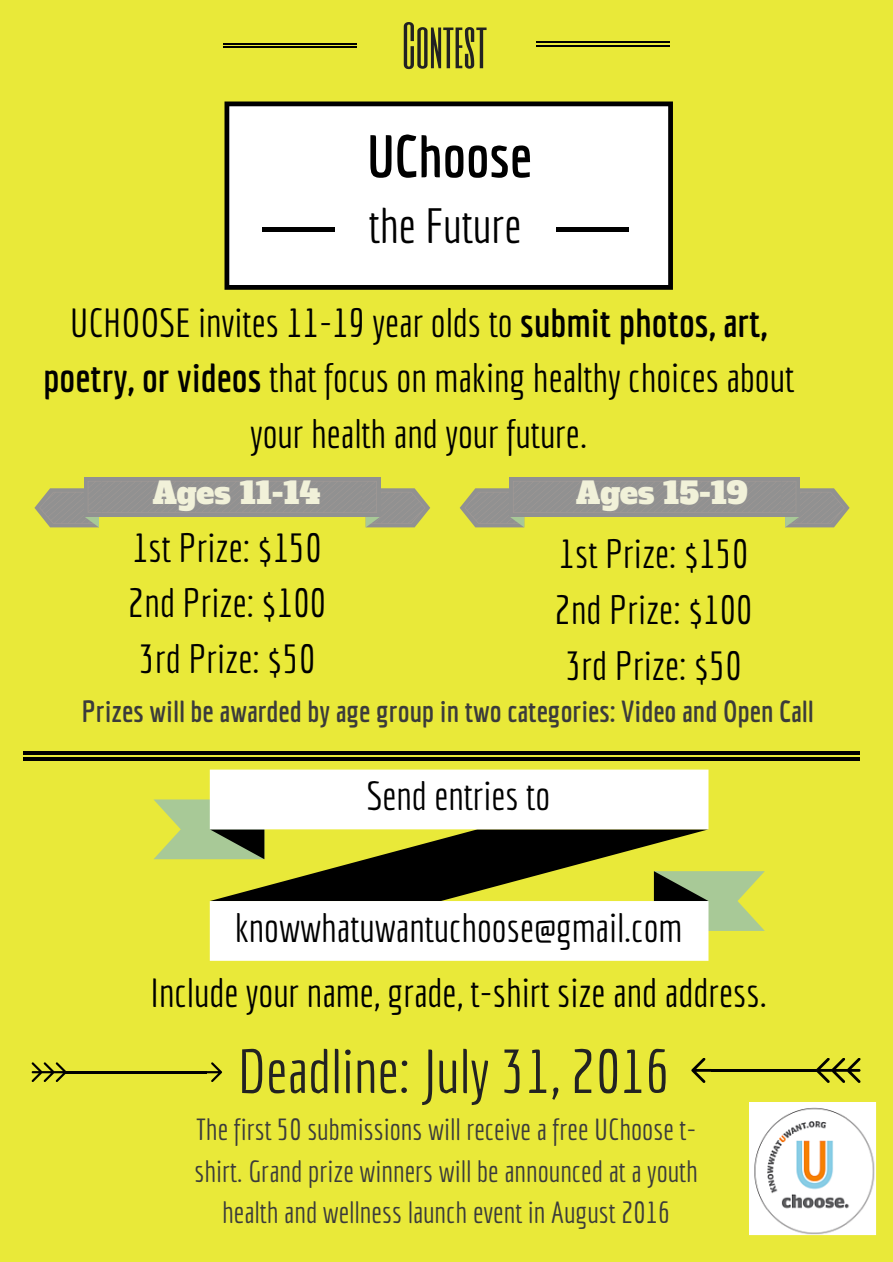
<style>
.page{position:relative;width:893px;height:1262px;background:#fff}
.page>*{position:absolute;margin:0;border:0;box-sizing:border-box;transform-origin:0 0}
.t1{font:60.38px "Economica";color:#222}
.t2{font:700 58.57px "Economica";color:#000}
.t3{font:54.3px "Six Caps";color:#222}
.t4{font:48.3px "Economica";color:#000}
.t5{font:39.67px/55.7px "Economica";color:#000;text-align:justify}
.t6{font:39.6px "Economica";color:#000}
.t7{font:30.3px "Alfa Slab One";color:#f1f1d9}
.t8{font:29.78px/41.6px "Economica";color:#3b3b3b;text-align:center}
.t9{font:700 29.78px "Economica";color:#3b3b3b}
.s1{font-weight:700}
</style>
<div class="page">
<div style="left:0;top:0;width:892px;height:1262px;background:#e9e939"></div>
<svg style="left:224px;top:102px;width:449px;height:188px;fill:#fff"></svg>
<hr style="left:556px;top:227px;width:73px;height:4px;background:#000">
<hr style="left:262px;top:227px;width:72px;height:4px;background:#000">
<hr style="left:23px;top:751px;width:836px;height:4px;background:#000">
<hr style="left:23px;top:758px;width:836px;height:3px;background:#000">
<hr style="left:223px;top:43px;width:133px;height:2px;background:#000">
<hr style="left:223px;top:47px;width:133px;height:1px;background:#000">
<hr style="left:537px;top:42px;width:133px;height:1px;background:#000">
<hr style="left:537px;top:45px;width:133px;height:2px;background:#000">
<svg style="left:153px;top:770px;width:611px;height:191px"></svg>
<svg style="left:206px;top:1062px;width:16px;height:20px"></svg>
<hr style="left:66px;top:1071px;width:141px;height:2px;background:#000">
<svg style="left:32px;top:1062px;width:34px;height:20px"></svg>
<svg style="left:691px;top:1058px;width:20px;height:25px"></svg>
<hr style="left:711px;top:1069px;width:105px;height:3px;background:#000">
<svg style="left:816px;top:1058px;width:44px;height:25px"></svg>
<svg style="left:34px;top:477px;width:396px;height:50px"></svg>
<svg style="left:460px;top:477px;width:389px;height:50px"></svg>
<img style="left:749px;top:1102px;width:127px;height:133px">
<h3 class="t3" style="left:402px;top:8px;width:86px">CONTEST</h3>
<h2 class="t2" style="left:367px;top:122px;width:167px">UChoose</h2>
<p class="t4" style="left:369px;top:197px;width:154px">the Future</p>
<p class="t5" style="left:43px;top:294px;width:752px;text-align:center">UCHOOSE invites 11-19 year olds to <span class="s1">submit photos, art, poetry, or videos</span> that focus on making healthy choices about your health and your future.</p>
<p class="t7" style="left:152px;top:473px;width:170px">Ages 11-14</p>
<p class="t7" style="left:576px;top:473px;width:173px">Ages 15-19</p>
<p class="t5" style="left:128px;top:519px;width:199px">1st Prize: $150<br>2nd Prize: $100<br>3rd Prize: $50</p>
<p class="t5" style="left:554px;top:526px;width:199px">1st Prize: $150<br>2nd Prize: $100<br>3rd Prize: $50</p>
<p class="t9" style="left:82px;top:694px;width:733px">Prizes will be awarded by age group in two categories: Video and Open Call</p>
<p class="t6" style="left:367px;top:772px;width:185px">Send entries to</p>
<p class="t6" style="left:235px;top:904px;width:449px">knowwhatuwantuchoose@gmail.com</p>
<p class="t5" style="left:150px;top:965px;width:617px">Include your name, grade, t-shirt size and address.</p>
<h1 class="t1" style="left:238px;top:1036px;width:434px">Deadline: July 31, 2016</h1>
<p class="t8" style="left:194px;top:1108px;width:505px">The first 50 submissions will receive a free UChoose t&shy;shirt. Grand prize winners will be announced at a youth health and wellness launch event in August 2016</p>
</div>
